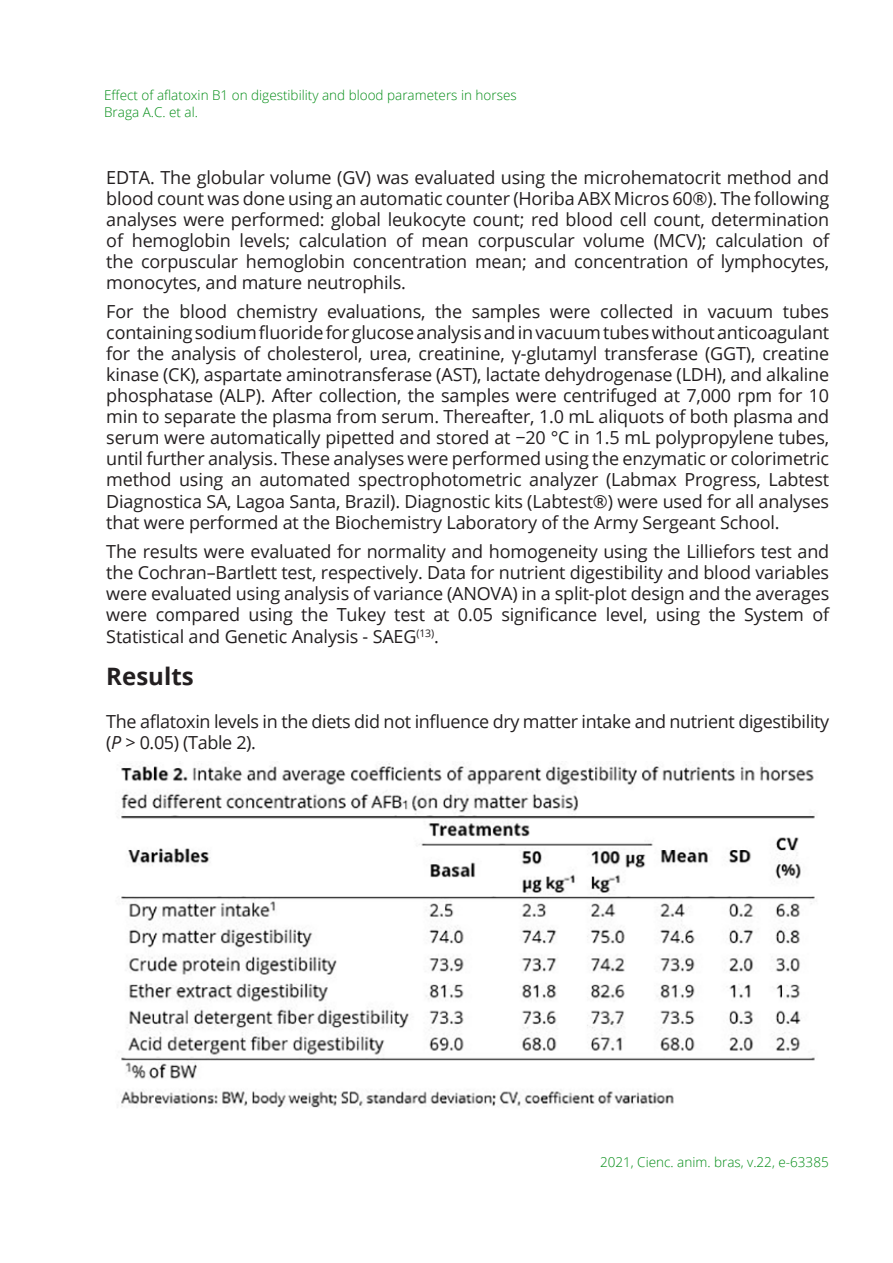
<style>
.page{position:relative;width:893px;height:1263px;background:#fff}
.page>*{position:absolute;margin:0;border:0;box-sizing:border-box;transform-origin:0 0}
.t1{font:700 24px "Open Sans";color:#231f20}
.t2{font:18px/21px "Open Sans";letter-spacing:-.01em;color:#231f20;text-align:justify}
.t3{font:300 13.5px/16.5px "Open Sans";color:#008c14}
.s1{font-style:italic}
</style>
<div class="page">
<img style="left:120px;top:762px;width:695px;height:346px">
<p class="t3" style="left:104px;top:87px;width:414px">Effect of aflatoxin B1 on digestibility and blood parameters in horses<br>Braga A.C. et al.</p>
<p class="t2" style="left:106px;top:166px;width:724px">EDTA. The globular volume (GV) was evaluated using the microhematocrit method and blood count was done using an automatic counter (Horiba ABX Micros 60®). The following analyses were performed: global leukocyte count; red blood cell count, determination of hemoglobin levels; calculation of mean corpuscular volume (MCV); calculation of the corpuscular hemoglobin concentration mean; and concentration of lymphocytes, monocytes, and mature neutrophils.</p>
<p class="t2" style="left:106px;top:301px;width:724px">For the blood chemistry evaluations, the samples were collected in vacuum tubes containing sodium fluoride for glucose analysis and in vacuum tubes without anticoagulant for the analysis of cholesterol, urea, creatinine, γ-glutamyl transferase (GGT), creatine kinase (CK), aspartate aminotransferase (AST), lactate dehydrogenase (LDH), and alkaline phosphatase (ALP). After collection, the samples were centrifuged at 7,000 rpm for 10 min to separate the plasma from serum. Thereafter, 1.0 mL aliquots of both plasma and serum were automatically pipetted and stored at −20 °C in 1.5 mL polypropylene tubes, until further analysis. These analyses were performed using the enzymatic or colorimetric method using an automated spectrophotometric analyzer (Labmax Progress, Labtest Diagnostica SA, Lagoa Santa, Brazil). Diagnostic kits (Labtest®) were used for all analyses that were performed at the Biochemistry Laboratory of the Army Sergeant School.</p>
<p class="t2" style="left:106px;top:540px;width:724px">The results were evaluated for normality and homogeneity using the Lilliefors test and the Cochran–Bartlett test, respectively. Data for nutrient digestibility and blood variables were evaluated using analysis of variance (ANOVA) in a split-plot design and the averages were compared using the Tukey test at 0.05 significance level, using the System of Statistical and Genetic Analysis - SAEG<sup>(13)</sup>.</p>
<h1 class="t1" style="left:106px;top:659px;width:89px">Results</h1>
<p class="t2" style="left:106px;top:710px;width:724px">The aflatoxin levels in the diets did not influence dry matter intake and nutrient digestibility (<span class="s1">P</span> &gt; 0.05) (Table 2).</p>
<p class="t3" style="left:600px;top:1153px;width:230px">2021, Cienc. anim. bras, v.22, e-63385</p>
</div>
